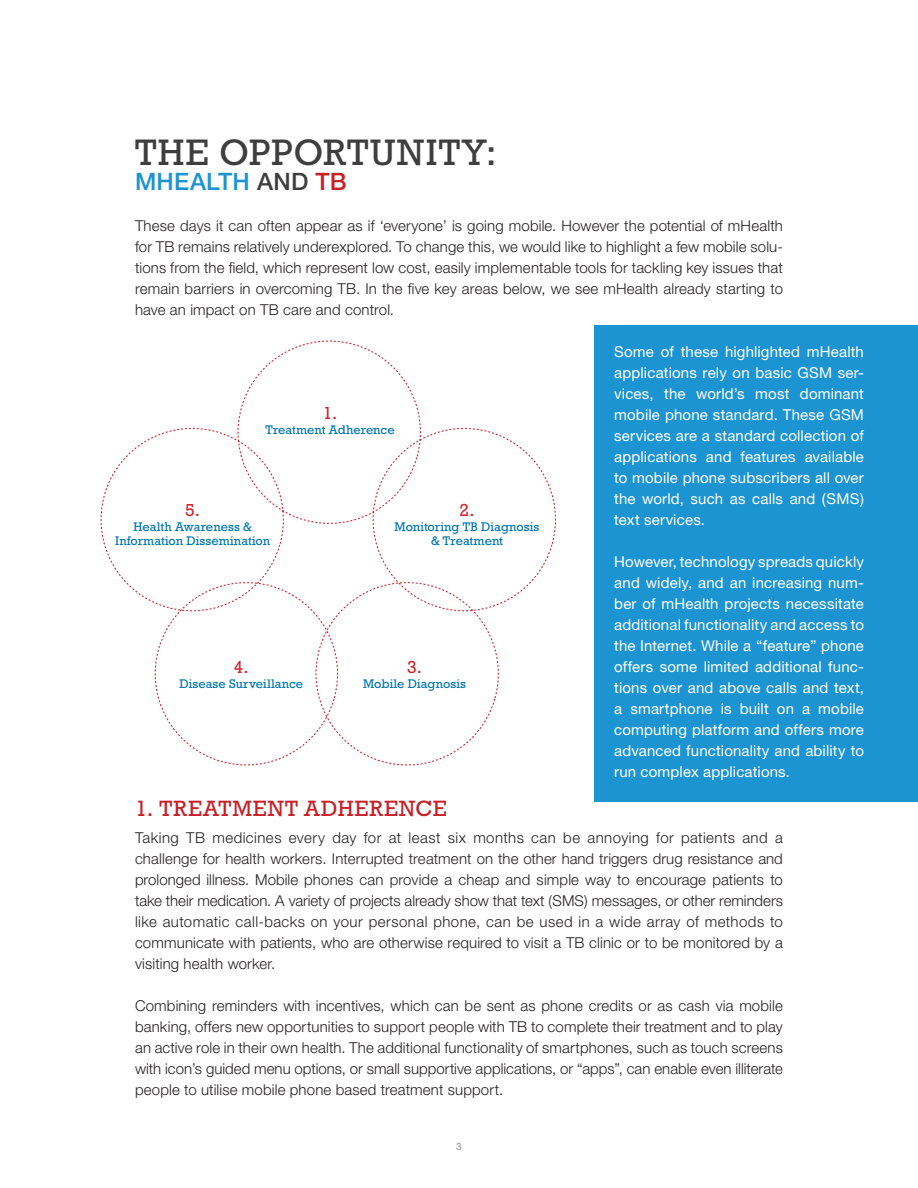
<style>
.page{position:relative;width:918px;height:1188px;background:#fff}
.page>*{position:absolute;margin:0;border:0;box-sizing:border-box;transform-origin:0 0}
.Body_copy{font:37.5px "Rockwell";letter-spacing:.03em;color:#3e3e3f}
.Body_copy-2{font:500 24px "Helvetica Neue";letter-spacing:.01em;color:#1c94d2}
.Body_copy-3{font:22.5px "Rockwell";letter-spacing:.045em;color:#c82026}
.t1{font:17.7px "Rockwell";color:#d1232a}
.Body_copy-4{font:300 15px/21px "Helvetica Neue";letter-spacing:.01em;color:#231f20;text-align:justify}
.Body_copy-5{font:15px/21px "Helvetica Neue";letter-spacing:.01em;color:#fff;text-align:justify}
.t2{font:12.75px/13.8px "Rockwell";letter-spacing:.005em;color:#0076b2;text-align:center}
.t3{font:10.5px "Rockwell";color:#939598}
.s1{color:#3e3e3f}
.s2{color:#c82026}
</style>
<div class="page">
<div style="left:594px;top:325px;width:324px;height:477px;background:#1c94d2"></div>
<svg style="left:100px;top:341px;width:456px;height:425px"></svg>
<p class="Body_copy" style="left:135px;top:130px;width:363px">THE OPPORTUNITY:</p>
<p class="Body_copy-2" style="left:135px;top:167px;width:213px">MHEALTH <span class="s1">AND</span> <span class="s2">TB</span></p>
<p class="Body_copy-4" style="left:135px;top:215px;width:650px">These days it can often appear as if ‘everyone’ is going mobile. However the potential of mHealth for TB remains relatively underexplored. To change this, we would like to highlight a few mobile solu&shy;tions from the field, which represent low cost, easily implementable tools for tackling key issues that remain barriers in overcoming TB. In the five key areas below, we see mHealth already starting to have an impact on TB care and control.</p>
<p class="t1" style="left:323px;top:402px;width:16px">1.</p>
<p class="t2" style="left:265px;top:423px;width:131px">Treatment Adherence</p>
<p class="t1" style="left:185px;top:499px;width:16px">5.</p>
<p class="t2" style="left:115px;top:520px;width:156px">Health Awareness &amp;<br>Information Dissemination</p>
<p class="t1" style="left:234px;top:657px;width:16px">4.</p>
<p class="t2" style="left:179px;top:677px;width:125px">Disease Surveillance</p>
<p class="t1" style="left:460px;top:499px;width:16px">2.</p>
<p class="t2" style="left:395px;top:520px;width:146px">Monitoring TB Diagnosis &amp; Treatment</p>
<p class="t1" style="left:407px;top:657px;width:16px">3.</p>
<p class="t2" style="left:363px;top:677px;width:104px">Mobile Diagnosis</p>
<p class="Body_copy-5" style="left:614px;top:341px;width:251px">Some of these highlighted mHealth applications rely on basic GSM ser&shy;vices, the world’s most dominant mobile phone standard. These GSM services are a standard collection of applications and features available to mobile phone subscribers all over the world, such as calls and (SMS) text services.</p>
<p class="Body_copy-5" style="left:614px;top:551px;width:251px">However, technology spreads quickly and widely, and an increasing num&shy;ber of mHealth projects necessitate additional functionality and access to the Internet. While a “feature” phone offers some limited additional func&shy;tions over and above calls and text, a smartphone is built on a mobile computing platform and offers more advanced functionality and ability to run complex applications.</p>
<p class="Body_copy-3" style="left:135px;top:795px;width:313px">1. TREATMENT ADHERENCE</p>
<p class="Body_copy-4" style="left:135px;top:827px;width:649px">Taking TB medicines every day for at least six months can be annoying for patients and a challenge for health workers. Interrupted treatment on the other hand triggers drug resistance and prolonged illness. Mobile phones can provide a cheap and simple way to encourage patients to take their medication. A variety of projects already show that text (SMS) messages, or other reminders like automatic call-backs on your personal phone, can be used in a wide array of methods to communicate with patients, who are otherwise required to visit a TB clinic or to be monitored by a visiting health worker.</p>
<p class="Body_copy-4" style="left:135px;top:994px;width:650px">Combining reminders with incentives, which can be sent as phone credits or as cash via mobile banking, offers new opportunities to support people with TB to complete their treatment and to play an active role in their own health. The additional functionality of smartphones, such as touch screens with icon’s guided menu options, or small supportive applications, or “apps”, can enable even illiterate people to utilise mobile phone based treatment support.</p>
<p class="t3" style="left:456px;top:1140px;width:7px">3</p>
</div>
